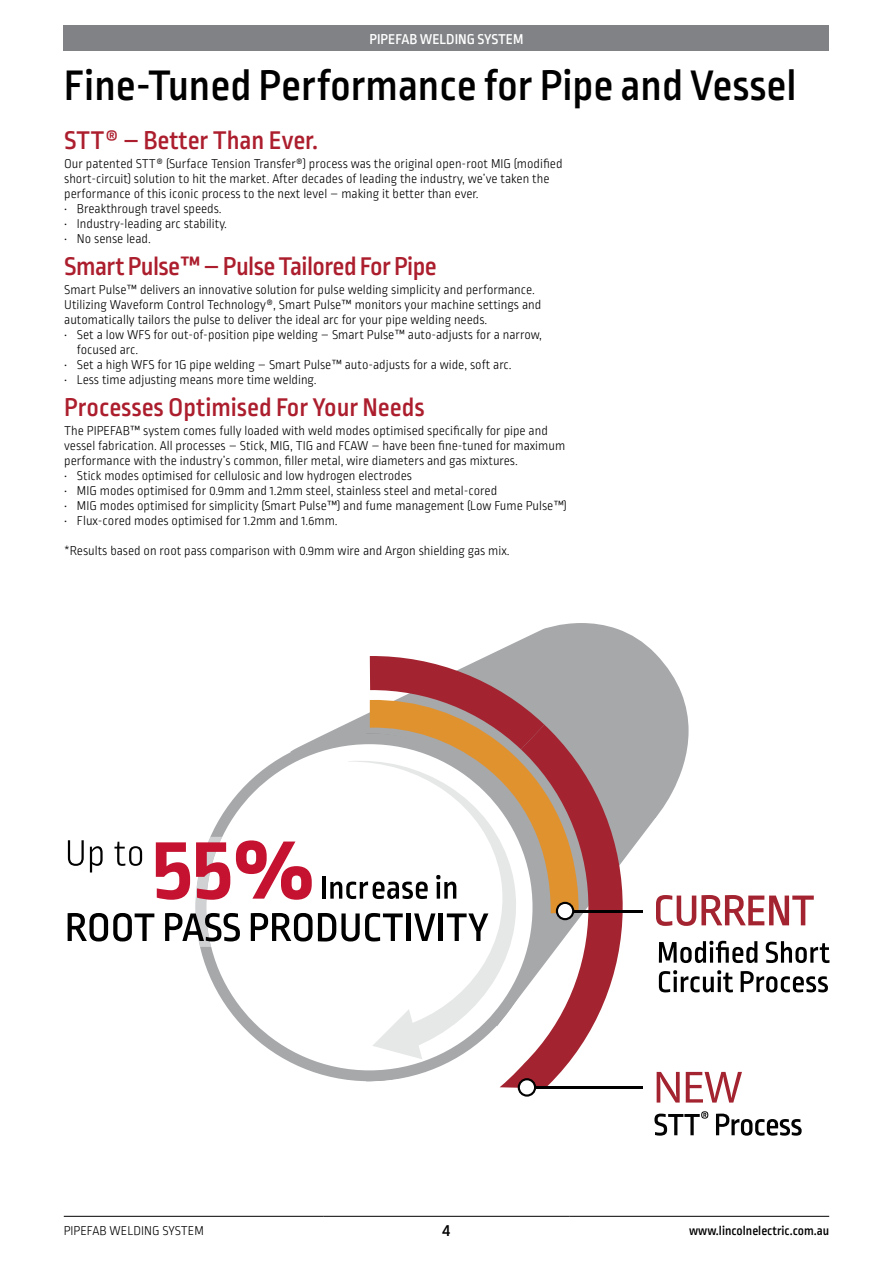
<style>
.page{position:relative;width:893px;height:1263px;background:#fff}
.page>*{position:absolute;margin:0;border:0;box-sizing:border-box;transform-origin:0 0}
.t1{font:500 45px "Ropa Sans Pro";color:#000}
.t2{font:500 27px "Ropa Sans Pro";color:#ac1e2d}
.t3{font:500 27px "Ropa Sans Pro";letter-spacing:-.02em;color:#ac1e2d}
.t4{font:500 18px "Ropa Sans Pro";color:#000}
.t5{font:500 15px "Ropa Sans Pro";color:#fff}
.t6{font:300 13.5px/15px "Ropa Sans Pro";color:#000}
.t7{font:500 13.5px "Ropa Sans Pro";color:#000}
</style>
<div class="page">
<div style="left:64px;top:26px;width:765px;height:25px;background:#808285"></div>
<hr style="left:64px;top:1216px;width:259px;height:1px;background:#000">
<hr style="left:323px;top:1216px;width:247px;height:1px;background:#000">
<hr style="left:570px;top:1216px;width:259px;height:1px;background:#000">
<svg style="left:489px;top:623px;width:200px;height:370px;fill:#a6a8aa"></svg>
<svg style="left:200px;top:947px;width:272px;height:134px"></svg>
<svg style="left:348px;top:947px;width:152px;height:101px"></svg>
<svg style="left:372px;top:1009px;width:50px;height:50px"></svg>
<svg style="left:500px;top:725px;width:148px;height:363px"></svg>
<svg style="left:656px;top:895px;width:158px;height:31px"></svg>
<svg style="left:657px;top:1072px;width:23px;height:30px"></svg>
<svg style="left:686px;top:1072px;width:56px;height:30px"></svg>
<svg style="left:654px;top:1111px;width:54px;height:25px"></svg>
<svg style="left:716px;top:1113px;width:86px;height:23px"></svg>
<hr style="left:565px;top:910px;width:78px;height:2px;background:#000">
<hr style="left:526px;top:1086px;width:117px;height:2px;background:#000">
<svg style="left:518px;top:1078px;width:18px;height:19px"></svg>
<svg style="left:68px;top:655px;width:511px;height:292px"></svg>
<svg style="left:659px;top:941px;width:98px;height:22px"></svg>
<svg style="left:766px;top:941px;width:63px;height:22px"></svg>
<svg style="left:659px;top:970px;width:74px;height:22px"></svg>
<svg style="left:741px;top:971px;width:87px;height:21px"></svg>
<p class="t5" style="left:369px;top:31px;width:155px">PIPEFAB WELDING SYSTEM</p>
<h1 class="t1" style="left:64px;top:60px;width:734px">Fine-Tuned Performance for Pipe and Vessel</h1>
<h2 class="t2" style="left:64px;top:125px;width:255px">STT® – Better Than Ever.</h2>
<p class="t6" style="left:64px;top:157px;width:500px">Our patented STT® (Surface Tension Transfer®) process was the original open-root MIG (modified short-circuit) solution to hit the market. After decades of leading the industry, we’ve taken the performance of this iconic process to the next level – making it better than ever.</p>
<p class="t6" style="left:64px;top:202px;width:159px">• Breakthrough travel speeds.</p>
<p class="t6" style="left:64px;top:217px;width:164px">• Industry-leading arc stability.</p>
<p class="t6" style="left:64px;top:232px;width:88px">• No sense lead.</p>
<h2 class="t3" style="left:64px;top:251px;width:374px">Smart Pulse™ – Pulse Tailored For Pipe</h2>
<p class="t6" style="left:64px;top:283px;width:479px">Smart Pulse™ delivers an innovative solution for pulse welding simplicity and performance.<br>Utilizing Waveform Control Technology®, Smart Pulse™ monitors your machine settings and automatically tailors the pulse to deliver the ideal arc for your pipe welding needs.</p>
<p class="t6" style="left:77px;top:328px;width:466px;text-indent:-13px">• Set a low WFS for out-of-position pipe welding – Smart Pulse™ auto-adjusts for a narrow, focused arc.</p>
<p class="t6" style="left:64px;top:358px;width:449px">• Set a high WFS for 1G pipe welding – Smart Pulse™ auto-adjusts for a wide, soft arc.</p>
<p class="t6" style="left:64px;top:373px;width:254px">• Less time adjusting means more time welding.</p>
<h2 class="t2" style="left:64px;top:392px;width:362px">Processes Optimised For Your Needs</h2>
<p class="t6" style="left:64px;top:424px;width:502px">The PIPEFAB™ system comes fully loaded with weld modes optimised specifically for pipe and vessel fabrication. All processes – Stick, MIG, TIG and FCAW – have been fine-tuned for maximum performance with the industry’s common, filler metal, wire diameters and gas mixtures.</p>
<p class="t6" style="left:64px;top:469px;width:349px">• Stick modes optimised for cellulosic and low hydrogen electrodes</p>
<p class="t6" style="left:64px;top:484px;width:435px">• MIG modes optimised for 0.9mm and 1.2mm steel, stainless steel and metal-cored</p>
<p class="t6" style="left:64px;top:499px;width:504px">• MIG modes optimised for simplicity (Smart Pulse™) and fume management (Low Fume Pulse™)</p>
<p class="t6" style="left:64px;top:514px;width:275px">• Flux-cored modes optimised for 1.2mm and 1.6mm.</p>
<p class="t6" style="left:64px;top:544px;width:447px">*Results based on root pass comparison with 0.9mm wire and Argon shielding gas mix.</p>
<p class="t6" style="left:64px;top:1223px;width:142px">PIPEFAB WELDING SYSTEM</p>
<h3 class="t4" style="left:443px;top:1220px;width:9px">4</h3>
<p class="t7" style="left:689px;top:1223px;width:142px">www.lincolnelectric.com.au</p>
</div>
